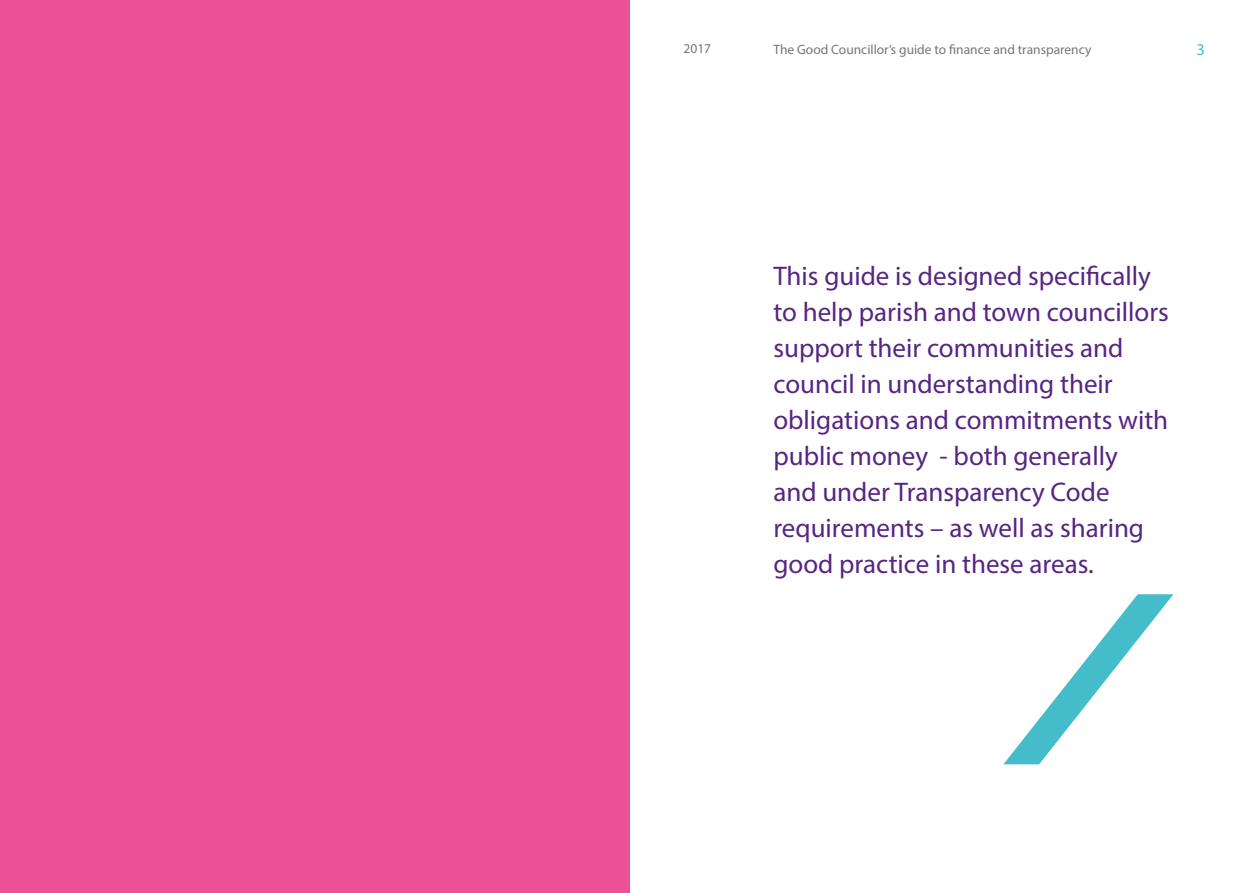
<style>
.page{position:relative;width:1259px;height:893px;background:#fff}
.page>*{position:absolute;margin:0;border:0;box-sizing:border-box;transform-origin:0 0}
.t1{font:27px/36px "Myriad Pro";color:#572582}
.t2{font:16.5px "Myriad Pro";color:#45bcc9}
.t3{font:13.5px "Myriad Pro";color:#77777a}
</style>
<div class="page">
<svg style="left:1003px;top:594px;width:170px;height:170px"></svg>
<div style="left:0;top:0;width:629px;height:893px;background:#ea5295"></div>
<p class="t3" style="left:683px;top:40px;width:29px">2017</p>
<p class="t3" style="left:773px;top:41px;width:319px">The Good Councillor’s guide to finance and transparency</p>
<p class="t2" style="left:1196px;top:39px;width:10px">3</p>
<p class="t1" style="left:773px;top:258px;width:397px">This guide is designed specifically to help parish and town councillors support their communities and council in understanding their obligations and commitments with public money - both generally<br>and under Transparency Code requirements – as well as sharing good practice in these areas.</p>
</div>
